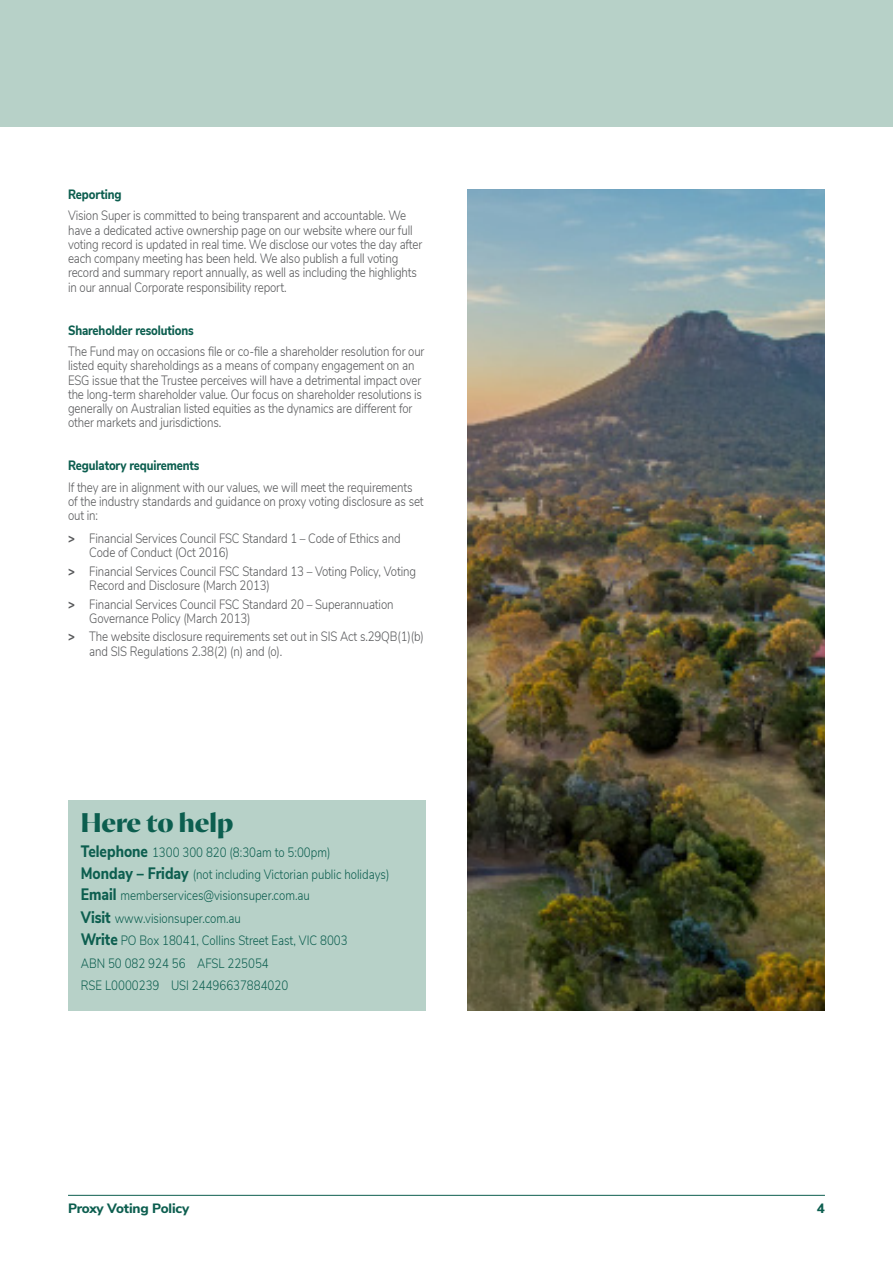
<style>
.page{position:relative;width:893px;height:1263px;background:#fff}
.page>*{position:absolute;margin:0;border:0;box-sizing:border-box;transform-origin:0 0}
.Heading_not_in_TOC{font:800 27px "Proza Display";color:#0c5e4f}
.Body{font:300 13.5px/14.2px "Nunito Sans";letter-spacing:-.01em;color:#57585a;scale:.85 1}
.Sub_Heading{font:300 13.5px "Nunito Sans";color:#0c5e4f;scale:.85 1}
.Body-2{font:800 13.5px "Nunito Sans";letter-spacing:-.01em;color:#0c5e4f;scale:.85 1}
.Body-3{font:800 13.5px "Nunito Sans";letter-spacing:-.01em;color:#0c5e4f}
.s1{font-weight:800}
.s2{font-weight:800;font-size:16.5px}
</style>
<div class="page">
<hr style="left:68px;top:1195px;width:757px;height:1px;background:#0c5e4f">
<div style="left:0;top:0;width:893px;height:126px;background:#b7d1c8"></div>
<img style="left:468px;top:189px;width:357px;height:821px">
<div style="left:68px;top:800px;width:357px;height:210px;background:#b7d1c8"></div>
<p class="Body-2" style="left:68px;top:184px;width:65px">Reporting</p>
<p class="Body" style="left:68px;top:208px;width:418px">Vision Super is committed to being transparent and accountable. We have a dedicated active ownership page on our website where our full voting record is updated in real time. We disclose our votes the day after each company meeting has been held. We also publish a full voting record and summary report annually, as well as including the highlights in our annual Corporate responsibility report.</p>
<p class="Body-2" style="left:68px;top:320px;width:149px">Shareholder resolutions</p>
<p class="Body" style="left:68px;top:343px;width:421px">The Fund may on occasions file or co-file a shareholder resolution for our listed equity shareholdings as a means of company engagement on an ESG issue that the Trustee perceives will have a detrimental impact over the long-term shareholder value. Our focus on shareholder resolutions is generally on Australian listed equities as the dynamics are different for other markets and jurisdictions.</p>
<p class="Body-2" style="left:68px;top:456px;width:156px">Regulatory requirements</p>
<p class="Body" style="left:68px;top:479px;width:420px">If they are in alignment with our values, we will meet the requirements of the industry standards and guidance on proxy voting disclosure as set out in:</p>
<p class="Body" style="left:89px;top:530px;width:368px;text-indent:-21px"><span class="s1">&gt;</span> Financial Services Council FSC Standard 1 – Code of Ethics and<br>Code of Conduct (Oct 2016)</p>
<p class="Body" style="left:89px;top:563px;width:386px;text-indent:-21px"><span class="s1">&gt;</span> Financial Services Council FSC Standard 13 – Voting Policy, Voting<br>Record and Disclosure (March 2013)</p>
<p class="Body" style="left:89px;top:596px;width:359px;text-indent:-21px"><span class="s1">&gt;</span> Financial Services Council FSC Standard 20 – Superannuation<br>Governance Policy (March 2013)</p>
<p class="Body" style="left:89px;top:629px;width:395px;text-indent:-21px"><span class="s1">&gt;</span> The website disclosure requirements set out in SIS Act s.29QB(1)(b) and SIS Regulations 2.38(2) (n) and (o).</p>
<p class="Heading_not_in_TOC" style="left:81px;top:806px;width:154px">Here to help</p>
<p class="Sub_Heading" style="left:81px;top:843px;width:295px"><span class="s2">Telephone</span> 1300 300 820 (8:30am to 5:00pm)</p>
<p class="Sub_Heading" style="left:81px;top:864px;width:365px"><span class="s2">Monday – Friday</span> (not including Victorian public holidays)</p>
<p class="Sub_Heading" style="left:81px;top:886px;width:271px"><span class="s2">Email</span> memberservices@visionsuper.com.au</p>
<p class="Sub_Heading" style="left:81px;top:908px;width:190px"><span class="s2">Visit</span> www.visionsuper.com.au</p>
<p class="Sub_Heading" style="left:81px;top:930px;width:316px"><span class="s2">Write</span> PO Box 18041, Collins Street East, VIC 8003</p>
<p class="Sub_Heading" style="left:81px;top:953px;width:223px">ABN 50 082 924 56 AFSL 225054</p>
<p class="Sub_Heading" style="left:81px;top:976px;width:246px">RSE L0000239 USI 24496637884020</p>
<p class="Body-3" style="left:68px;top:1198px;width:123px">Proxy Voting Policy</p>
<p class="Body-3" style="left:817px;top:1198px;width:10px">4</p>
</div>
